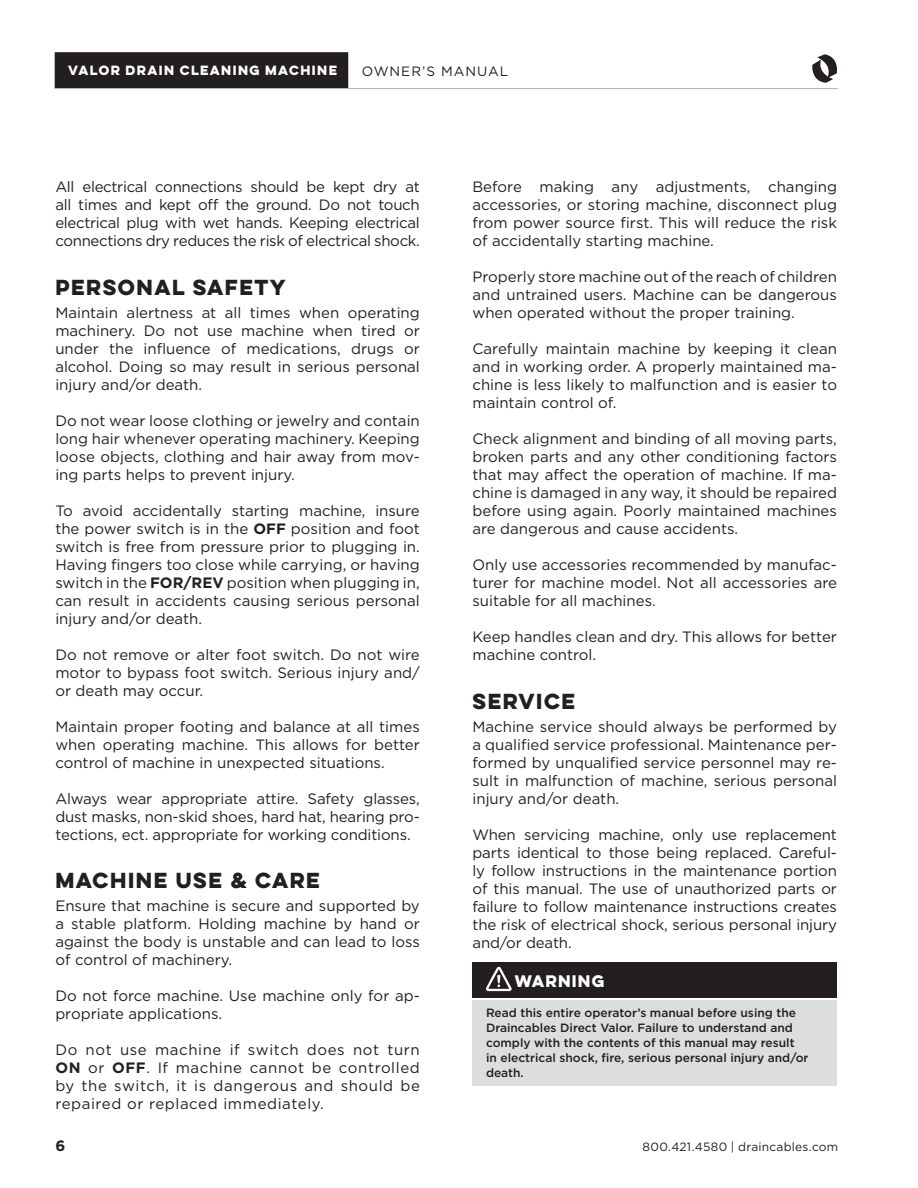
<style>
.page{position:relative;width:918px;height:1188px;background:#fff}
.page>*{position:absolute;margin:0;border:0;box-sizing:border-box;transform-origin:0 0}
.t1{font:700 19.5px "Lulo Clean One";letter-spacing:-.15em;color:#231f20}
.t2{font:15px/18px "Gotham";color:#231f20;text-align:justify}
.t3{font:700 15px "Lulo Clean One";letter-spacing:-.15em;color:#fff}
.t4{font:700 15px "Gotham";color:#231f20}
.t5{font:13.5px "Gotham";letter-spacing:.075em;color:#231f20}
.t6{font:500 12px/15px "Gotham";color:#231f20}
.t7{font:12px "Gotham";letter-spacing:.02em;color:#231f20}
.t8{font:700 12px "Lulo Clean One";letter-spacing:-.11em;color:#fff}
.s1{font-weight:700}
</style>
<div class="page">
<div style="left:55px;top:52px;width:293px;height:36px;background:#231f20"></div>
<hr style="left:55px;top:88px;width:783px;height:1px;background:#b2b3b7">
<svg style="left:812px;top:54px;width:25px;height:29px"></svg>
<div style="left:472px;top:963px;width:365px;height:35px;background:#231f20"></div>
<div style="left:472px;top:1000px;width:365px;height:86px;background:#dcdddf"></div>
<svg style="left:486px;top:967px;width:26px;height:24px"></svg>
<p class="t8" style="left:68px;top:61px;width:273px">VALOR DRAIN CLEANING MACHINE</p>
<p class="t5" style="left:362px;top:62px;width:148px">OWNER’S MANUAL</p>
<p class="t2" style="left:55px;top:178px;width:366px">All electrical connections should be kept dry at all times and kept off the ground. Do not touch electrical plug with wet hands. Keeping electrical connections dry reduces the risk of electrical shock.</p>
<h1 class="t1" style="left:55px;top:272px;width:237px">PERSONAL SAFETY</h1>
<p class="t2" style="left:55px;top:303px;width:366px">Maintain alertness at all times when operating machinery. Do not use machine when tired or under the influence of medications, drugs or alcohol. Doing so may result in serious personal injury and/or death.</p>
<p class="t2" style="left:55px;top:411px;width:366px">Do not wear loose clothing or jewelry and contain long hair whenever operating machinery. Keeping loose objects, clothing and hair away from mov&shy;ing parts helps to prevent injury.</p>
<p class="t2" style="left:55px;top:501px;width:366px">To avoid accidentally starting machine, insure the power switch is in the <span class="s1">OFF</span> position and foot switch is free from pressure prior to plugging in.<br>Having fingers too close while carrying, or having switch in the <span class="s1">FOR/REV</span> position when plugging in, can result in accidents causing serious personal injury and/or death.</p>
<p class="t2" style="left:55px;top:645px;width:366px">Do not remove or alter foot switch. Do not wire motor to bypass foot switch. Serious injury and/ or death may occur.</p>
<p class="t2" style="left:55px;top:717px;width:366px">Maintain proper footing and balance at all times when operating machine. This allows for better control of machine in unexpected situations.</p>
<p class="t2" style="left:55px;top:789px;width:366px">Always wear appropriate attire. Safety glasses, dust masks, non-skid shoes, hard hat, hearing pro&shy;tections, ect. appropriate for working conditions.</p>
<h1 class="t1" style="left:55px;top:866px;width:270px">MACHINE USE &amp; CARE</h1>
<p class="t2" style="left:55px;top:896px;width:366px">Ensure that machine is secure and supported by a stable platform. Holding machine by hand or against the body is unstable and can lead to loss of control of machinery.</p>
<p class="t2" style="left:55px;top:986px;width:366px">Do not force machine. Use machine only for ap&shy;propriate applications.</p>
<p class="t2" style="left:55px;top:1040px;width:366px">Do not use machine if switch does not turn <span class="s1">ON</span> or <span class="s1">OFF</span>. If machine cannot be controlled by the switch, it is dangerous and should be repaired or replaced immediately.</p>
<p class="t2" style="left:472px;top:178px;width:366px">Before making any adjustments, changing accessories, or storing machine, disconnect plug from power source first. This will reduce the risk of accidentally starting machine.</p>
<p class="t2" style="left:472px;top:268px;width:366px">Properly store machine out of the reach of children and untrained users. Machine can be dangerous when operated without the proper training.</p>
<p class="t2" style="left:472px;top:340px;width:366px">Carefully maintain machine by keeping it clean and in working order. A properly maintained ma&shy;chine is less likely to malfunction and is easier to maintain control of.</p>
<p class="t2" style="left:472px;top:430px;width:366px">Check alignment and binding of all moving parts, broken parts and any other conditioning factors that may affect the operation of machine. If ma&shy;chine is damaged in any way, it should be repaired before using again. Poorly maintained machines are dangerous and cause accidents.</p>
<p class="t2" style="left:472px;top:556px;width:366px">Only use accessories recommended by manufac&shy;turer for machine model. Not all accessories are suitable for all machines.</p>
<p class="t2" style="left:472px;top:628px;width:366px">Keep handles clean and dry. This allows for better machine control.</p>
<h1 class="t1" style="left:472px;top:686px;width:109px">SERVICE</h1>
<p class="t2" style="left:472px;top:717px;width:366px">Machine service should always be performed by a qualified service professional. Maintenance per&shy;formed by unqualified service personnel may re&shy;sult in malfunction of machine, serious personal injury and/or death.</p>
<p class="t2" style="left:472px;top:825px;width:366px">When servicing machine, only use replacement parts identical to those being replaced. Careful&shy;ly follow instructions in the maintenance portion of this manual. The use of unauthorized parts or failure to follow maintenance instructions creates the risk of electrical shock, serious personal injury and/or death.</p>
<p class="t3" style="left:515px;top:969px;width:94px">WARNING</p>
<p class="t6" style="left:486px;top:1005px;width:324px">Read this entire operator’s manual before using the Draincables Direct Valor. Failure to understand and comply with the contents of this manual may result in electrical shock, fire, serious personal injury and/or death.</p>
<p class="t4" style="left:55px;top:1136px;width:11px">6</p>
<p class="t7" style="left:642px;top:1139px;width:197px">800.421.4580 | draincables.com</p>
</div>
